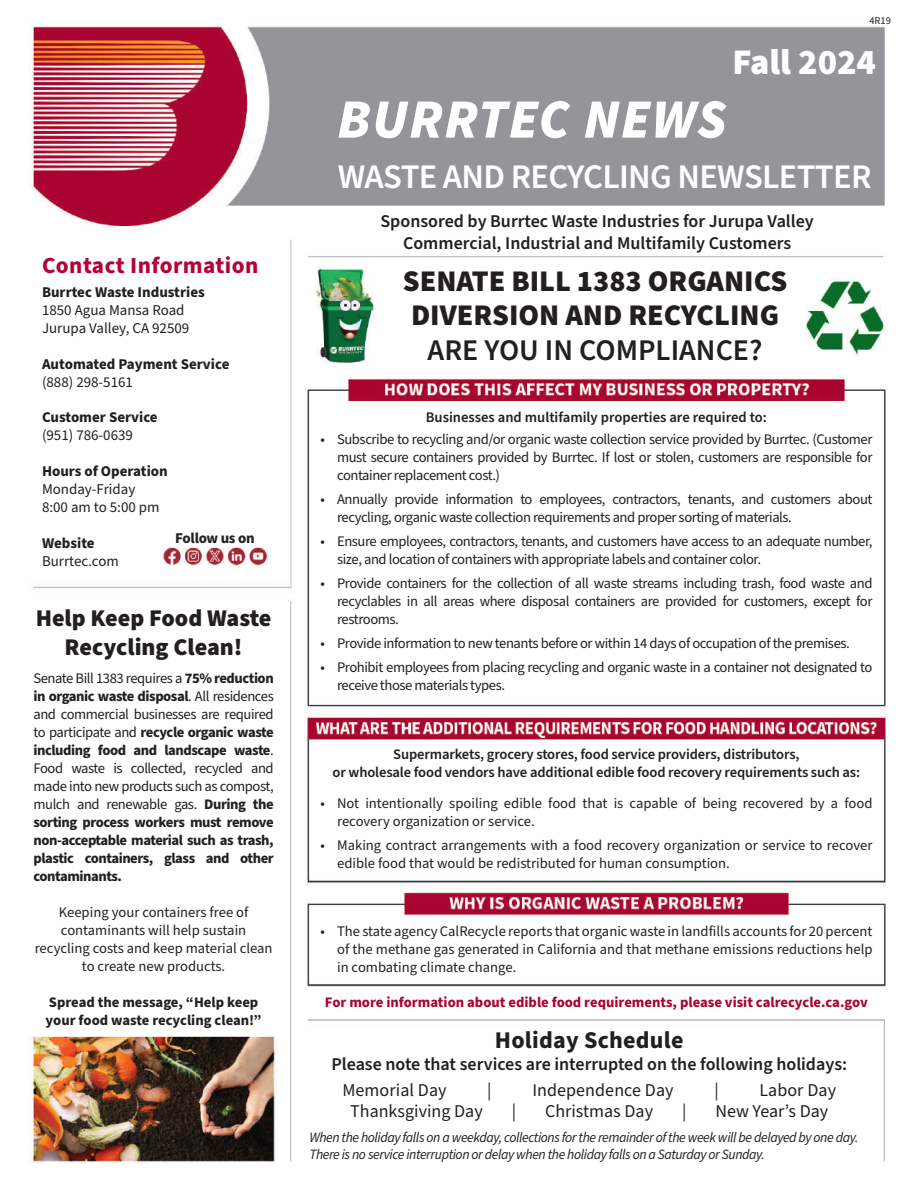
<style>
.page{position:relative;width:918px;height:1188px;background:#fff}
.page>*{position:absolute;margin:0;border:0;box-sizing:border-box;transform-origin:0 0}
.t1{font:italic 900 55.5px "Source Sans Pro";letter-spacing:.02em;color:#fff}
.t2{font:900 36px "Source Sans Pro";color:#fff}
.t3{font:600 34.5px "Source Sans Pro";letter-spacing:-.02em;color:#fff}
.t4{font:900 30px/34.5px "Source Sans Pro";color:#231f20}
.t5{font:600 30px "Source Sans Pro";color:#231f20}
.t6{font:900 24px/28.8px "Source Sans Pro";color:#231f20;text-align:center}
.t7{font:700 24px "Source Sans Pro";letter-spacing:.01em;color:#231f20}
.t8{font:700 23.1px "Source Sans Pro";letter-spacing:.02em;color:#b30437}
.t9{font:600 18px/22.5px "Source Sans Pro";color:#231f20;text-align:center}
.t10{font:18px "Source Sans Pro";color:#231f20}
.t11{font:15px/18px "Source Sans Pro";color:#231f20}
.t12{font:700 15px "Source Sans Pro";color:#231f20}
.t13{font:700 15px "Source Sans Pro";letter-spacing:-.02em;color:#231f20}
.t14{font:14.7px/18px "Source Sans Pro";letter-spacing:-.03em;color:#231f20;text-align:justify}
.t15{font:700 14.7px/18px "Source Sans Pro";letter-spacing:-.03em;color:#231f20;text-align:justify}
.t16{font:14.7px/18px "Source Sans Pro";color:#231f20}
.t17{font:600 14.7px/18px "Source Sans Pro";letter-spacing:-.01em;color:#231f20;text-align:center}
.t18{font:700 14.7px "Source Sans Pro";color:#a90332}
.t19{font:700 14.7px/18px "Source Sans Pro";color:#231f20}
.t20{font:italic 14.25px/17.1px "Source Sans Pro";letter-spacing:-.03em;color:#231f20}
.t21{font:10.5px "Source Sans Pro";color:#231f20}
.s1{font-weight:400}
</style>
<div class="page">
<img style="left:29px;top:25px;width:858px;height:1138px">
<h3 class="t8" style="left:42px;top:249px;width:218px">Contact Information</h3>
<p class="t12" style="left:42px;top:282px;width:164px">Burrtec Waste Industries</p>
<p class="t11" style="left:42px;top:301px;width:149px">1850 Agua Mansa Road<br>Jurupa Valley, CA 92509</p>
<p class="t12" style="left:42px;top:353px;width:189px">Automated Payment Service</p>
<p class="t11" style="left:42px;top:373px;width:93px">(888) 298-5161</p>
<p class="t12" style="left:42px;top:407px;width:117px">Customer Service</p>
<p class="t11" style="left:42px;top:427px;width:93px">(951) 786-0639</p>
<p class="t12" style="left:42px;top:461px;width:127px">Hours of Operation</p>
<p class="t11" style="left:42px;top:481px;width:119px">Monday-Friday<br>8:00 am to 5:00 pm</p>
<p class="t12" style="left:42px;top:533px;width:54px">Website</p>
<p class="t11" style="left:42px;top:552px;width:78px">Burrtec.com</p>
<p class="t13" style="left:175px;top:528px;width:81px">Follow us on</p>
<h3 class="t6" style="left:36px;top:604px;width:237px">Help Keep Food Waste<br>Recycling Clean!</h3>
<p class="t15" style="left:33px;top:670px;width:242px"><span class="s1">Senate Bill 1383 requires a</span> 75% reduction in organic waste disposal<span class="s1">. All residences and commercial businesses are required to participate and</span> recycle organic waste including food and landscape waste<span class="s1">.<br>Food waste is collected, recycled and made into new products such as compost, mulch and renewable gas.</span> During the sorting process workers must remove non-acceptable material such as trash, plastic containers, glass and other contaminants.</p>
<p class="t16" style="left:35px;top:904px;width:239px;text-align:center">Keeping your containers free of contaminants will help sustain recycling costs and keep material clean to create new products.</p>
<p class="t19" style="left:46px;top:994px;width:217px">Spread the message, “Help keep your food waste recycling clean!”</p>
<p class="t21" style="left:869px;top:13px;width:23px">4R19</p>
<h2 class="t2" style="left:732px;top:37px;width:145px">Fall 2024</h2>
<h1 class="t1" style="left:337px;top:81px;width:391px">BURRTEC NEWS</h1>
<h3 class="t3" style="left:338px;top:153px;width:535px">WASTE AND RECYCLING NEWSLETTER</h3>
<p class="t9" style="left:380px;top:210px;width:435px">Sponsored by Burrtec Waste Industries for Jurupa Valley<br>Commercial, Industrial and Multifamily Customers</p>
<h3 class="t4" style="left:403px;top:264px;width:386px">SENATE BILL 1383 ORGANICS<br>DIVERSION AND RECYCLING</h3>
<h3 class="t5" style="left:428px;top:330px;width:336px">ARE YOU IN COMPLIANCE?</h3>
<p class="t17" style="left:426px;top:409px;width:343px">Businesses and multifamily properties are required to:</p>
<p class="t14" style="left:337px;top:431px;width:537px;text-indent:-16px">• Subscribe to recycling and/or organic waste collection service provided by Burrtec. (Customer must secure containers provided by Burrtec. If lost or stolen, customers are responsible for container replacement cost.)</p>
<p class="t14" style="left:337px;top:491px;width:537px;text-indent:-16px">• Annually provide information to employees, contractors, tenants, and customers about recycling, organic waste collection requirements and proper sorting of materials.</p>
<p class="t14" style="left:337px;top:533px;width:537px;text-indent:-16px">• Ensure employees, contractors, tenants, and customers have access to an adequate number, size, and location of containers with appropriate labels and container color.</p>
<p class="t14" style="left:337px;top:575px;width:537px;text-indent:-16px">• Provide containers for the collection of all waste streams including trash, food waste and recyclables in all areas where disposal containers are provided for customers, except for restrooms.</p>
<p class="t14" style="left:321px;top:635px;width:531px">• Provide information to new tenants before or within 14 days of occupation of the premises.</p>
<p class="t14" style="left:337px;top:659px;width:537px;text-indent:-16px">• Prohibit employees from placing recycling and organic waste in a container not designated to receive those materials types.</p>
<p class="t17" style="left:333px;top:746px;width:529px">Supermarkets, grocery stores, food service providers, distributors,<br>or wholesale food vendors have additional edible food recovery requirements such as:</p>
<p class="t16" style="left:337px;top:794px;width:537px;text-indent:-16px">• Not intentionally spoiling edible food that is capable of being recovered by a food recovery organization or service.</p>
<p class="t16" style="left:337px;top:836px;width:537px;text-indent:-16px">• Making contract arrangements with a food recovery organization or service to recover edible food that would be redistributed for human consumption.</p>
<p class="t14" style="left:337px;top:923px;width:537px;text-indent:-16px">• The state agency CalRecycle reports that organic waste in landfills accounts for 20 percent of the methane gas generated in California and that methane emissions reductions help in combating climate change.</p>
<p class="t18" style="left:325px;top:992px;width:544px">For more information about edible food requirements, please visit calrecycle.ca.gov</p>
<h3 class="t7" style="left:495px;top:1024px;width:190px">Holiday Schedule</h3>
<p class="t9" style="left:331px;top:1053px;width:517px">Please note that services are interrupted on the following holidays:</p>
<p class="t10" style="left:342px;top:1078px;width:106px">Memorial Day</p>
<p class="t10" style="left:487px;top:1078px;width:6px">|</p>
<p class="t10" style="left:532px;top:1078px;width:143px">Independence Day</p>
<p class="t10" style="left:714px;top:1078px;width:6px">|</p>
<p class="t10" style="left:759px;top:1078px;width:78px">Labor Day</p>
<p class="t10" style="left:350px;top:1099px;width:134px">Thanksgiving Day</p>
<p class="t10" style="left:512px;top:1099px;width:6px">|</p>
<p class="t10" style="left:545px;top:1099px;width:110px">Christmas Day</p>
<p class="t10" style="left:682px;top:1099px;width:6px">|</p>
<p class="t10" style="left:715px;top:1099px;width:114px">New Year’s Day</p>
<p class="t20" style="left:309px;top:1129px;width:551px">When the holiday falls on a weekday, collections for the remainder of the week will be delayed by one day.<br>There is no service interruption or delay when the holiday falls on a Saturday or Sunday.</p>
</div>
